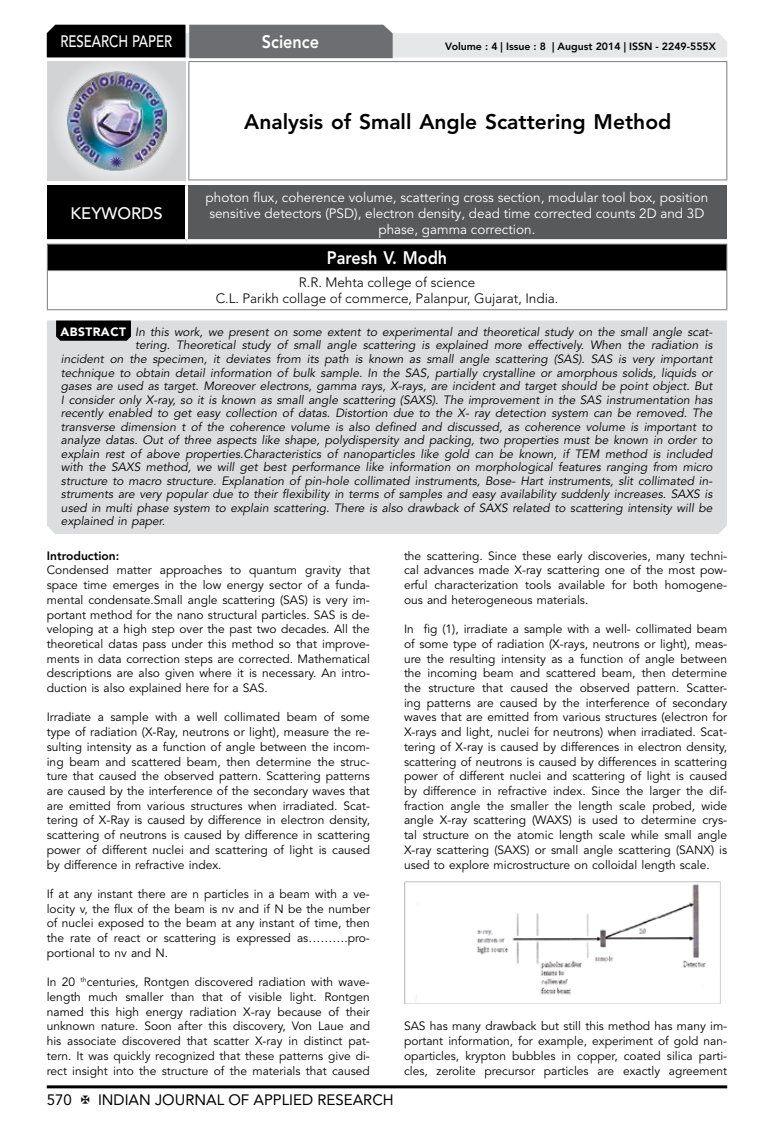
<style>
.page{position:relative;width:774px;height:1136px;background:#fff}
.page>*{position:absolute;margin:0;border:0;box-sizing:border-box;transform-origin:0 0}
.t1{font:800 21px "Avenir LT Std";color:#000}
.t2{font:800 18px "Avenir LT Std";color:#fff;scale:.9 1}
.t3{font:500 16.5px "Avenir LT Std";color:#fff;scale:.8 1}
.t4{font:500 16.5px "Avenir LT Std";color:#fff}
.t5{font:15px "Avenir LT Std";color:#000}
.t6{font:13.5px/16.2px "Avenir LT Std";color:#fff;text-align:center}
.t7{font:300 13.5px/16.2px "Avenir LT Std";color:#000;text-align:center}
.t8{font:12px/14.7px "Avenir LT Std";color:#000;text-align:justify}
.t9{font:italic 12px "Avenir LT Std";color:#000}
.t10{font:800 12px "Avenir LT Std";color:#000}
.t11{font:800 10.5px "Avenir LT Std";color:#000}
.s1{font-weight:900;font-style:normal;color:#fff}
</style>
<div class="page">
<hr style="left:47px;top:1085px;width:680px;height:3px;background:#000">
<div style="left:48px;top:62px;width:137px;height:118px;background:linear-gradient(to right,#d9dadb,#d9dadb)"></div>
<img style="left:68px;top:71px;width:99px;height:100px">
<svg style="left:47px;top:25px;width:680px;height:33px;background:#979899"></svg>
<hr style="left:188px;top:61px;width:539px;height:1px;background:#808285">
<hr style="left:188px;top:62px;width:1px;height:117px;background:#808285">
<hr style="left:726px;top:62px;width:1px;height:117px;background:#808285">
<hr style="left:188px;top:179px;width:539px;height:1px;background:#808285">
<div style="left:47px;top:244px;width:680px;height:26px;background:#000"></div>
<hr style="left:47px;top:243px;width:680px;height:2px;background:#808285">
<svg style="left:47px;top:245px;width:1px;height:25px"></svg>
<svg style="left:726px;top:245px;width:1px;height:25px"></svg>
<hr style="left:47px;top:270px;width:680px;height:1px;background:#808285">
<hr style="left:47px;top:271px;width:1px;height:38px;background:#808285">
<hr style="left:726px;top:271px;width:1px;height:38px;background:#808285">
<hr style="left:47px;top:309px;width:680px;height:1px;background:#808285">
<div style="left:47px;top:185px;width:139px;height:55px;background:#000"></div>
<div style="left:186px;top:185px;width:541px;height:55px;background:#58595b"></div>
<hr style="left:185px;top:185px;width:3px;height:54px;background:#fff">
<hr style="left:47px;top:239px;width:139px;height:3px;background:#fff">
<hr style="left:186px;top:239px;width:541px;height:3px;background:#fff">
<div style="left:47px;top:320px;width:680px;height:214px;background:#dcddde"></div>
<svg style="left:56px;top:320px;width:75px;height:21px;background:#0b0b0b"></svg>
<img style="left:405px;top:881px;width:316px;height:122px">
<h3 class="t3" style="left:60px;top:32px;width:139px">RESEARCH PAPER</h3>
<h3 class="t4" style="left:71px;top:204px;width:94px">KEYWORDS</h3>
<h2 class="t2" style="left:262px;top:31px;width:65px">Science</h2>
<p class="t11" style="left:445px;top:41px;width:272px">Volume : 4 | Issue : 8 | August 2014 | ISSN - 2249-555X</p>
<h1 class="t1" style="left:244px;top:109px;width:429px">Analysis of Small Angle Scattering Method</h1>
<p class="t6" style="left:206px;top:189px;width:504px">photon flux, coherence volume, scattering cross section, modular tool box, position sensitive detectors (PSD), electron density, dead time corrected counts 2D and 3D phase, gamma correction.</p>
<h2 class="t2" style="left:327px;top:247px;width:135px">Paresh V. Modh</h2>
<p class="t7" style="left:216px;top:274px;width:344px">R.R. Mehta college of science<br>C.L. Parikh collage of commerce, Palanpur, Gujarat, India.</p>
<p class="t9" style="left:60px;top:325px;width:654px"><span class="s1">ABSTRACT</span> In this work, we present on some extent to experimental and theoretical study on the small angle scat-</p>
<p class="t9" style="left:135px;top:338px;width:579px">tering. Theoretical study of small angle scattering is explained more effectively. When the radiation is</p>
<p class="t9" style="left:61px;top:352px;width:653px">incident on the specimen, it deviates from its path is known as small angle scattering (SAS). SAS is very important</p>
<p class="t9" style="left:61px;top:365px;width:653px">technique to obtain detail information of bulk sample. In the SAS, partially crystalline or amorphous solids, liquids or</p>
<p class="t9" style="left:61px;top:379px;width:653px">gases are used as target. Moreover electrons, gamma rays, X-rays, are incident and target should be point object. But</p>
<p class="t9" style="left:61px;top:392px;width:653px">I consider only X-ray, so it is known as small angle scattering (SAXS). The improvement in the SAS instrumentation has</p>
<p class="t9" style="left:61px;top:406px;width:653px">recently enabled to get easy collection of datas. Distortion due to the X- ray detection system can be removed. The</p>
<p class="t9" style="left:61px;top:419px;width:653px">transverse dimension t of the coherence volume is also defined and discussed, as coherence volume is important to</p>
<p class="t9" style="left:61px;top:433px;width:653px">analyze datas. Out of three aspects like shape, polydispersity and packing, two properties must be known in order to</p>
<p class="t9" style="left:61px;top:446px;width:653px">explain rest of above properties.Characteristics of nanoparticles like gold can be known, if TEM method is included</p>
<p class="t9" style="left:61px;top:460px;width:653px">with the SAXS method, we will get best performance like information on morphological features ranging from micro</p>
<p class="t9" style="left:61px;top:473px;width:653px">structure to macro structure. Explanation of pin-hole collimated instruments, Bose- Hart instruments, slit collimated in-</p>
<p class="t9" style="left:61px;top:487px;width:653px">struments are very popular due to their flexibility in terms of samples and easy availability suddenly increases. SAXS is</p>
<p class="t9" style="left:61px;top:500px;width:653px">used in multi phase system to explain scattering. There is also drawback of SAXS related to scattering intensity will be</p>
<p class="t9" style="left:61px;top:514px;width:106px">explained in paper.</p>
<p class="t10" style="left:47px;top:548px;width:74px">Introduction:</p>
<p class="t8" style="left:47px;top:563px;width:325px">Condensed matter approaches to quantum gravity that space time emerges in the low energy sector of a funda&shy;mental condensate.Small angle scattering (SAS) is very im&shy;portant method for the nano structural particles. SAS is de&shy;veloping at a high step over the past two decades. All the theoretical datas pass under this method so that improve&shy;ments in data correction steps are corrected. Mathematical descriptions are also given where it is necessary. An intro&shy;duction is also explained here for a SAS.</p>
<p class="t8" style="left:47px;top:710px;width:325px">Irradiate a sample with a well collimated beam of some type of radiation (X-Ray, neutrons or light), measure the re&shy;sulting intensity as a function of angle between the incom&shy;ing beam and scattered beam, then determine the struc&shy;ture that caused the observed pattern. Scattering patterns are caused by the interference of the secondary waves that are emitted from various structures when irradiated. Scat&shy;tering of X-Ray is caused by difference in electron density, scattering of neutrons is caused by difference in scattering power of different nuclei and scattering of light is caused by difference in refractive index.</p>
<p class="t8" style="left:47px;top:886px;width:325px">If at any instant there are n particles in a beam with a ve&shy;locity v, the flux of the beam is nv and if N be the number of nuclei exposed to the beam at any instant of time, then the rate of react or scattering is expressed as……….pro&shy;portional to nv and N.</p>
<p class="t8" style="left:47px;top:974px;width:325px">In 20 <sup>th</sup>centuries, Rontgen discovered radiation with wave&shy;length much smaller than that of visible light. Rontgen named this high energy radiation X-ray because of their unknown nature. Soon after this discovery, Von Laue and his associate discovered that scatter X-ray in distinct pat&shy;tern. It was quickly recognized that these patterns give di&shy;rect insight into the structure of the materials that caused</p>
<p class="t8" style="left:404px;top:548px;width:325px">the scattering. Since these early discoveries, many techni&shy;cal advances made X-ray scattering one of the most pow&shy;erful characterization tools available for both homogene&shy;ous and heterogeneous materials.</p>
<p class="t8" style="left:404px;top:622px;width:325px">In fig (1), irradiate a sample with a well- collimated beam of some type of radiation (X-rays, neutrons or light), meas&shy;ure the resulting intensity as a function of angle between the incoming beam and scattered beam, then determine the structure that caused the observed pattern. Scatter&shy;ing patterns are caused by the interference of secondary waves that are emitted from various structures (electron for X-rays and light, nuclei for neutrons) when irradiated. Scat&shy;tering of X-ray is caused by differences in electron density, scattering of neutrons is caused by differences in scattering power of different nuclei and scattering of light is caused by difference in refractive index. Since the larger the dif&shy;fraction angle the smaller the length scale probed, wide angle X-ray scattering (WAXS) is used to determine crys&shy;tal structure on the atomic length scale while small angle X-ray scattering (SAXS) or small angle scattering (SANX) is used to explore microstructure on colloidal length scale.</p>
<p class="t8" style="left:404px;top:1019px;width:325px">SAS has many drawback but still this method has many im&shy;portant information, for example, experiment of gold nan&shy;oparticles, krypton bubbles in copper, coated silica parti&shy;cles, zerolite precursor particles are exactly agreement</p>
<p class="t5" style="left:47px;top:1090px;width:27px">570</p>
<p class="t5" style="left:98px;top:1090px;width:297px">INDIAN JOURNAL OF APPLIED RESEARCH</p>
</div>
